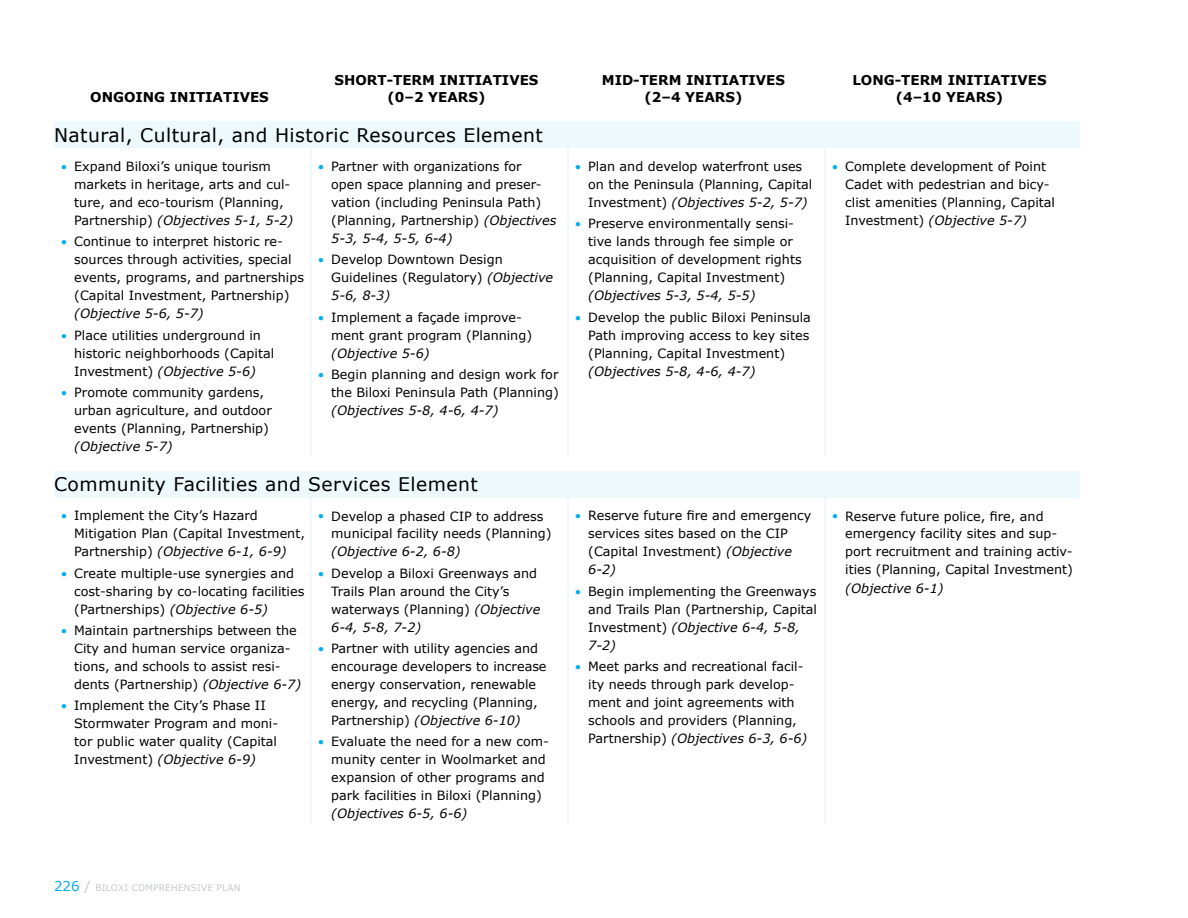
<style>
.page{position:relative;width:1188px;height:918px;background:#fff}
.page>*{position:absolute;margin:0;border:0;box-sizing:border-box;transform-origin:0 0}
.t1{font:18.75px "Verdana";color:#000}
.t2{font:700 13.5px/16.5px "Verdana";color:#000}
.t3{font:12.75px/18px "Verdana";color:#000}
.t4{font:italic 12.75px "Verdana";color:#000}
.t5{font:9px "Verdana";letter-spacing:.02em;color:#c6c8ca}
.s1{font-size:12px;color:#00aeef}
.s2{font-style:italic}
.s3{font-size:13.5px;color:#00aeef}
.s4{font-size:13.5px}
</style>
<div class="page">
<div style="left:54px;top:122px;width:1026px;height:26px;background:#eef9fe"></div>
<hr style="left:311px;top:148px;width:1px;height:309px;background:#e1f4fd">
<hr style="left:568px;top:148px;width:1px;height:309px;background:#e1f4fd">
<hr style="left:825px;top:148px;width:1px;height:309px;background:#e1f4fd">
<div style="left:54px;top:471px;width:1026px;height:26px;background:#eef9fe"></div>
<hr style="left:311px;top:497px;width:1px;height:327px;background:#e1f4fd">
<hr style="left:568px;top:497px;width:1px;height:327px;background:#e1f4fd">
<hr style="left:825px;top:497px;width:1px;height:327px;background:#e1f4fd">
<p class="t2" style="left:90px;top:88px;width:12px">ONG</p>
<p class="t2" style="left:124px;top:88px;width:30px">OING</p>
<p class="t2" style="left:170px;top:88px;width:81px">IN ITIATIVES</p>
<p class="t2" style="left:335px;top:72px;width:70px">SH ORT-TERM</p>
<p class="t2" style="left:388px;top:72px;width:133px;text-indent:52px">IN ITIATIVES (0–2 YEARS</p>
<p class="t2" style="left:478px;top:88px;width:9px">)</p>
<p class="t2" style="left:645px;top:72px;width:122px;text-indent:42px">IN ITIATIVES (2–4 YEARS</p>
<p class="t2" style="left:602px;top:72px;width:49px">MID-TERM</p>
<p class="t2" style="left:735px;top:88px;width:9px">)</p>
<p class="t2" style="left:852px;top:72px;width:61px">LONG-TERM</p>
<p class="t2" style="left:896px;top:72px;width:133px;text-indent:52px">IN ITIATIVES (4–10 YEARS</p>
<p class="t2" style="left:996px;top:88px;width:9px">)</p>
<h1 class="t1" style="left:54px;top:123px;width:490px">Natural, Cultural, and H istoric Resources Element</h1>
<p class="t3" style="left:74px;top:157px;width:221px;text-indent:-13px"><span class="s1">•</span> Expand Biloxi’s unique tourism markets in heritage, arts and cul&shy;ture, and eco-tourism (Planning, Partnership) <span class="s2">(Objectives 5-1, 5-2)</span></p>
<p class="t3" style="left:74px;top:232px;width:231px;text-indent:-13px"><span class="s1">•</span> Continue to interpret historic re&shy;sources through activities, special events, programs, and partnerships (Capital Investment, Partnership)</p>
<p class="t4" style="left:74px;top:306px;width:131px">(Objective 5-6, 5-7)</p>
<p class="t3" style="left:74px;top:326px;width:201px;text-indent:-13px"><span class="s1">•</span> Place utilities underground in historic neighborhoods (Capital<br>Investment) <span class="s2">(Objective 5-6)</span></p>
<p class="t3" style="left:74px;top:383px;width:199px;text-indent:-13px"><span class="s1">•</span> Promote community gardens, urban agriculture, and outdoor events (Planning, Partnership)</p>
<p class="t4" style="left:74px;top:438px;width:100px">(Objective 5-7)</p>
<p class="t3" style="left:331px;top:157px;width:227px;text-indent:-13px"><span class="s1">•</span> Partner with organizations for<br>open space planning and preser&shy;vation (including Peninsula Path) (Planning, Partnership) <span class="s2">(Objectives<br>5-3, 5-4, 5-5, 6-4)</span></p>
<p class="t3" style="left:331px;top:250px;width:223px;text-indent:-13px"><span class="s1">•</span> Develop Downtown Design<br>Guidelines (Regulatory) <span class="s2">(Objective<br>5-6, 8-3)</span></p>
<p class="t3" style="left:331px;top:308px;width:202px;text-indent:-13px"><span class="s1">•</span> Implement a façade improve&shy;ment grant program (Planning)</p>
<p class="t4" style="left:331px;top:345px;width:100px">(Objective 5-6)</p>
<p class="t3" style="left:318px;top:365px;width:243px;text-align:right"><span class="s1">•</span> Begin planning and design work for the Biloxi Peninsula Path (Planning)</p>
<p class="t4" style="left:331px;top:402px;width:169px">(Objectives 5-8, 4-6, 4-7)</p>
<p class="t3" style="left:588px;top:157px;width:226px;text-indent:-13px"><span class="s1">•</span> Plan and develop waterfront uses on the Peninsula (Planning, Capital<br>Investment) <span class="s2">(Objectives 5-2, 5-7)</span></p>
<p class="t3" style="left:588px;top:214px;width:215px;text-indent:-13px"><span class="s1">•</span> Preserve environmentally sensi&shy;tive lands through fee simple or acquisition of development rights (Planning, Capital Investment)</p>
<p class="t4" style="left:588px;top:288px;width:169px">(Objectives 5-3, 5-4, 5-5)</p>
<p class="t3" style="left:588px;top:308px;width:224px;text-indent:-13px"><span class="s1">•</span> Develop the public Biloxi Peninsula<br>Path improving access to key sites (Planning, Capital Investment)</p>
<p class="t4" style="left:588px;top:363px;width:169px">(Objectives 5-8, 4-6, 4-7)</p>
<p class="t3" style="left:845px;top:157px;width:211px;text-indent:-13px"><span class="s1">•</span> Complete development of Point<br>Cadet with pedestrian and bicy&shy;clist amenities (Planning, Capital<br>Investment) <span class="s2">(Objective 5-7)</span></p>
<h1 class="t1" style="left:54px;top:472px;width:425px">Community Facilities and Services Element</h1>
<p class="t3" style="left:74px;top:506px;width:232px;text-indent:-13px"><span class="s1">•</span> Implement the City’s Hazard<br>M itigation Plan (Capital Investment,<br>Partnership) <span class="s2">(Objective 6-1, 6-9)</span></p>
<p class="t3" style="left:74px;top:564px;width:232px;text-indent:-13px"><span class="s1">•</span> Create multiple-use synergies and cost-sharing by co-locating facilities (Partnerships) <span class="s2">(Objective 6-5)</span></p>
<p class="t3" style="left:74px;top:621px;width:228px;text-indent:-13px"><span class="s1">•</span> Maintain partnerships between the City and human service organiza&shy;tions, and schools to assist resi&shy;dents (Partnership) <span class="s2">(Objective 6-7)</span></p>
<p class="t3" style="left:74px;top:696px;width:205px;text-indent:-13px"><span class="s1">•</span> Implement the City’s Phase II<br>Stormwater Program and moni&shy;tor public water quality (Capital<br>Investment) <span class="s2">(Objective 6-9)</span></p>
<p class="t3" style="left:318px;top:506px;width:141px"><span class="s1">•</span> Develop a phased CIP</p>
<p class="t3" style="left:331px;top:506px;width:222px;text-indent:145px">to address municipal facility needs (Planning)</p>
<p class="t4" style="left:331px;top:544px;width:131px">(Objective 6-2, 6-8)</p>
<p class="t3" style="left:331px;top:564px;width:211px;text-indent:-13px"><span class="s1">•</span> Develop a Biloxi Greenways and<br>Trails Plan around the City’s waterways (Planning) <span class="s2">(Objective<br>6-4, 5-8, 7-2)</span></p>
<p class="t3" style="left:331px;top:639px;width:217px;text-indent:-13px"><span class="s1">•</span> Partner with utility agencies and encourage developers to increase energy conservation, renewable energy, and recycling (Planning, Partnership) <span class="s2">(Objective 6-10)</span></p>
<p class="t3" style="left:331px;top:732px;width:219px;text-indent:-13px"><span class="s1">•</span> Evaluate the need for a new com&shy;munity center in Woolmarket and expansion of other programs and park facilities in Biloxi (Planning)</p>
<p class="t4" style="left:331px;top:805px;width:138px">(Objectives 6-5, 6-6)</p>
<p class="t3" style="left:588px;top:506px;width:225px;text-indent:-13px"><span class="s1">•</span> Reserve future fire and emergency services sites based on the CIP (Capital Investment) <span class="s2">(Objective<br>6-2)</span></p>
<p class="t3" style="left:588px;top:582px;width:230px;text-indent:-13px"><span class="s1">•</span> Begin implementing the Greenways and Trails Plan (Partnership, Capital<br>Investment) <span class="s2">(Objective 6-4, 5-8,<br>7-2)</span></p>
<p class="t3" style="left:588px;top:657px;width:221px;text-indent:-13px"><span class="s1">•</span> M eet parks and recreational facil&shy;ity needs through park develop&shy;ment and joint agreements with schools and providers (Planning, Partnership) <span class="s2">(Objectives 6-3, 6-6)</span></p>
<p class="t3" style="left:845px;top:506px;width:229px;text-indent:-13px"><span class="s1">•</span> Reserve future police, fire, and emergency facility sites and sup&shy;port recruitment and training activ&shy;ities (Planning, Capital Investment)</p>
<p class="t4" style="left:845px;top:580px;width:100px">(Objective 6-1)</p>
<p class="t5" style="left:54px;top:882px;width:188px"><span class="s3">226</span> <span class="s4">/</span> Biloxi comprehensive plan</p>
</div>
